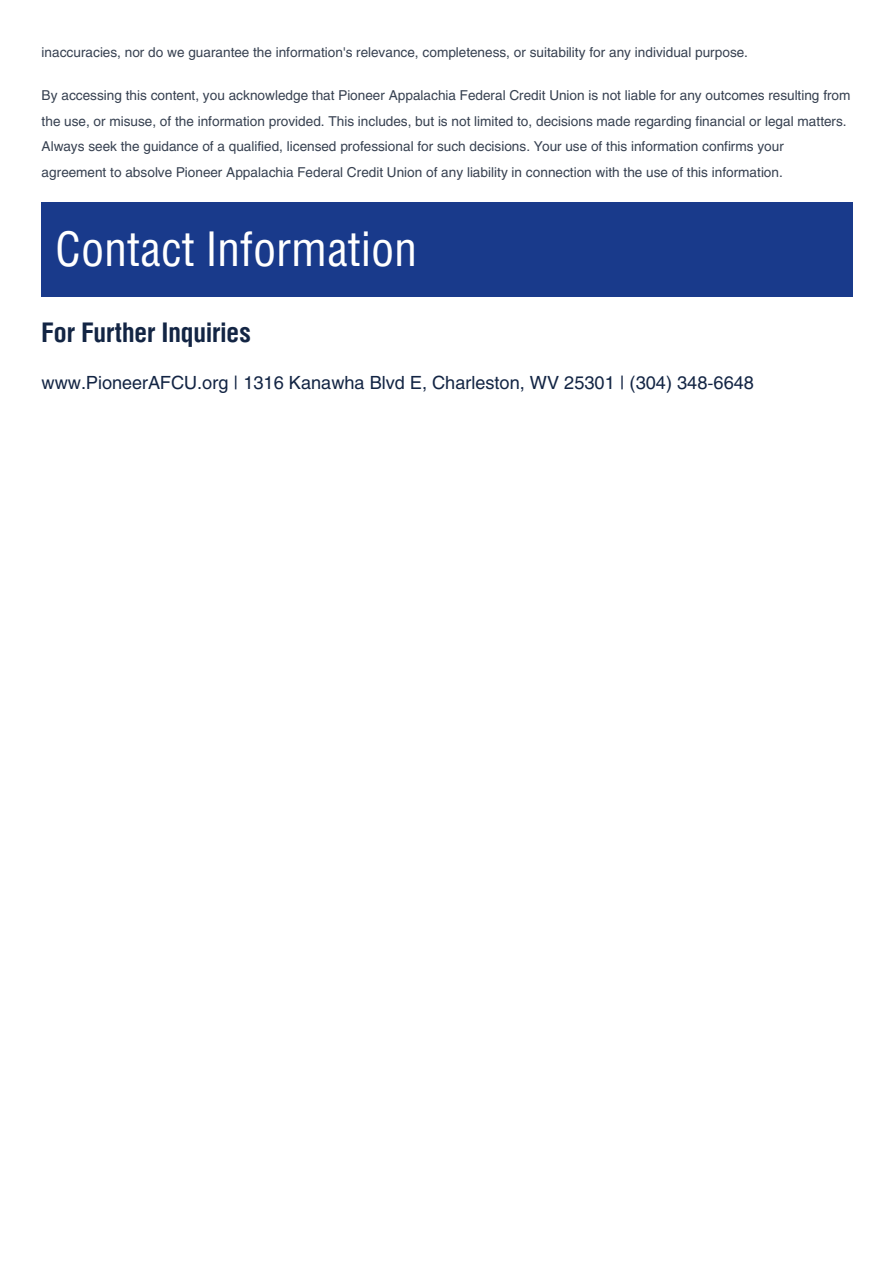
<style>
.page{position:relative;width:894px;height:1263px;background:#fff}
.page>*{position:absolute;margin:0;border:0;box-sizing:border-box;transform-origin:0 0}
.t1{font:48px "Helios Cond";color:#fff}
.t2{font:700 27px "Helios Cond";color:#132544}
.t3{font:18px "Helios";color:#132544}
.t4{font:13.5px/25.5px "Helios";color:#374151}
</style>
<div class="page">
<div style="left:42px;top:202px;width:810px;height:95px;background:#193a8b"></div>
<p class="t4" style="left:42px;top:39px;width:707px">inaccuracies, nor do we guarantee the information's relevance, completeness, or suitability for any individual purpose.</p>
<p class="t4" style="left:42px;top:82px;width:810px">By accessing this content, you acknowledge that Pioneer Appalachia Federal Credit Union is not liable for any outcomes resulting from the use, or misuse, of the information provided. This includes, but is not limited to, decisions made regarding financial or legal matters.<br>Always seek the guidance of a qualified, licensed professional for such decisions. Your use of this information confirms your agreement to absolve Pioneer Appalachia Federal Credit Union of any liability in connection with the use of this information.</p>
<p class="t1" style="left:55px;top:219px;width:363px">Contact Information</p>
<h1 class="t2" style="left:42px;top:314px;width:211px">For Further Inquiries</h1>
<h3 class="t3" style="left:42px;top:371px;width:713px">www.PioneerAFCU.org | 1316 Kanawha Blvd E, Charleston, WV 25301 | (304) 348-6648</h3>
</div>
